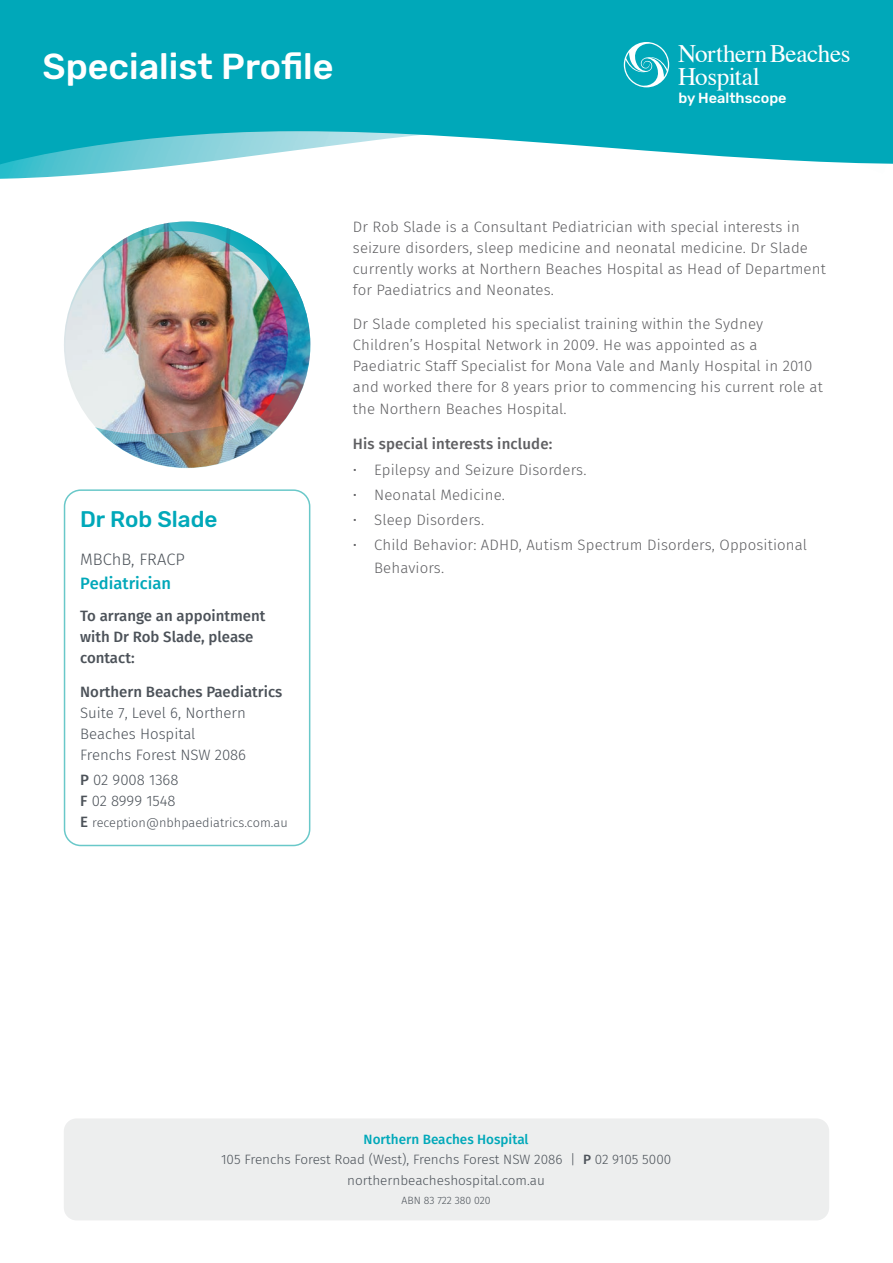
<style>
.page{position:relative;width:893px;height:1263px;background:#fff}
.page>*{position:absolute;margin:0;border:0;box-sizing:border-box;transform-origin:0 0}
.t1{font:500 36px "Rubik";color:#fff}
.t2{font:25.2px/22.6px "Times";letter-spacing:-.015em;color:#fff}
.t3{font:500 22.5px "Rubik";color:#00a8b9}
.t4{font:500 16.5px "Fira Sans";color:#00a8b9}
.t5{font:300 16.5px "Fira Sans";color:#4c5259}
.t6{font:300 15px/21px "Fira Sans";letter-spacing:.01em;color:#5f5f62}
.t7{font:300 15px/21px "Fira Sans";color:#4c5259}
.t8{font:500 15px/21px "Fira Sans";color:#4c5259}
.t9{font:500 15px "Fira Sans";letter-spacing:.01em;color:#5f5f62}
.t10{font:500 14.55px "Rubik";color:#fff}
.t11{font:300 13.5px/19.5px "Fira Sans";color:#4c5259;text-align:center}
.t12{font:300 12.75px "Fira Sans";color:#4c5259}
.t13{font:300 10.5px "Fira Sans";color:#4c5259}
.s1{font-weight:500}
.s2{font-weight:500;font-size:15px}
.s3{font-weight:500;color:#00a8b9}
</style>
<div class="page">
<img style="left:0;top:170px;width:133px;height:9px">
<svg style="left:0;top:0;width:893px;height:170px;background:#1eb2c1"></svg>
<div style="left:64px;top:489px;width:246px;height:357px;border:2px solid #69c8c9;border-radius:16px"></div>
<div style="left:64px;top:1118px;width:765px;height:102px;background:#edeeee;border-radius:13px"></div>
<svg style="left:624px;top:42px;width:45px;height:45px"></svg>
<img style="left:64px;top:221px;width:246px;height:247px">
<h1 class="t1" style="left:43px;top:46px;width:293px">Specialist Profile</h1>
<h2 class="t2" style="left:678px;top:40px;width:174px">Northern Beaches<br>Hospital</h2>
<p class="t10" style="left:678px;top:90px;width:110px">by Healthscope</p>
<h3 class="t3" style="left:80px;top:506px;width:139px">Dr Rob Slade</h3>
<p class="t5" style="left:80px;top:547px;width:106px">MBChB, FRACP</p>
<p class="t4" style="left:80px;top:570px;width:92px">Pediatrician</p>
<p class="t8" style="left:80px;top:605px;width:187px">To arrange an appointment with Dr Rob Slade, please contact:</p>
<p class="t8" style="left:80px;top:681px;width:204px">Northern Beaches Paediatrics</p>
<p class="t7" style="left:80px;top:702px;width:168px">Suite 7, Level 6, Northern<br>Beaches Hospital<br>Frenchs Forest NSW 2086</p>
<p class="t7" style="left:80px;top:769px;width:100px"><span class="s1">P</span> 02 9008 1368<br><span class="s1">F</span> 02 8999 1548</p>
<p class="t12" style="left:80px;top:814px;width:209px"><span class="s2">E</span> reception@nbhpaediatrics.com.au</p>
<p class="t6" style="left:353px;top:216px;width:474px">Dr Rob Slade is a Consultant Pediatrician with special interests in seizure disorders, sleep medicine and neonatal medicine. Dr Slade currently works at Northern Beaches Hospital as Head of Department for Paediatrics and Neonates.</p>
<p class="t6" style="left:353px;top:313px;width:471px">Dr Slade completed his specialist training within the Sydney Children’s Hospital Network in 2009. He was appointed as a Paediatric Staff Specialist for Mona Vale and Manly Hospital in 2010 and worked there for 8 years prior to commencing his current role at</p>
<p class="t6" style="left:353px;top:398px;width:215px">the Northern Beaches Hospital.</p>
<p class="t9" style="left:353px;top:432px;width:201px">His special interests include:</p>
<p class="t6" style="left:353px;top:459px;width:235px">• Epilepsy and Seizure Disorders.</p>
<p class="t6" style="left:353px;top:484px;width:153px">• Neonatal Medicine.</p>
<p class="t6" style="left:353px;top:509px;width:133px">• Sleep Disorders.</p>
<p class="t6" style="left:374px;top:534px;width:434px;line-height:22.5px;text-indent:-21px">• Child Behavior: ADHD, Autism Spectrum Disorders, Oppositional<br>Behaviors.</p>
<p class="t11" style="left:221px;top:1130px;width:452px"><span class="s3">Northern Beaches Hospital<br></span>105 Frenchs Forest Road (West), Frenchs Forest NSW 2086 | <span class="s1">P</span> 02 9105 5000</p>
<p class="t11" style="left:347px;top:1170px;width:199px">northernbeacheshospital.com.au</p>
<p class="t13" style="left:401px;top:1193px;width:91px">ABN 83 722 380 020</p>
</div>
